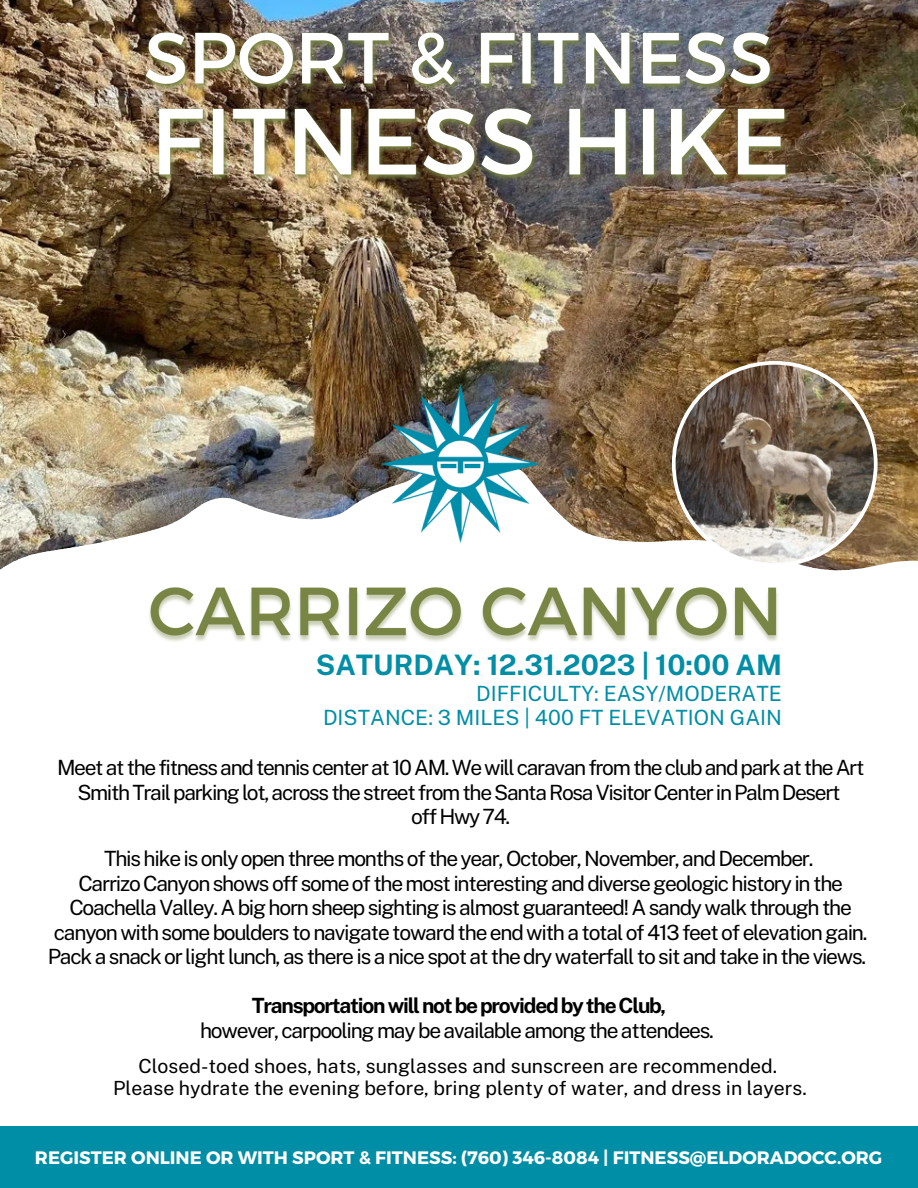
<style>
.page{position:relative;width:918px;height:1188px;background:#fff}
.page>*{position:absolute;margin:0;border:0;box-sizing:border-box;transform-origin:0 0}
.t1{font:700 28.2px "Public Sans";color:#008ea6}
.t2{font:21px/24.5px "Public Sans";letter-spacing:-.06em;color:#000;text-align:center}
.t3{font:21px "Public Sans";color:#008ea6}
.t4{font:700 21px "Public Sans";letter-spacing:-.06em;color:#000}
.t5{font:19.5px "Public Sans";color:#000}
.t6{font:700 18px "Montserrat";color:#fff}
</style>
<div class="page">
<img style="left:0;top:0;width:918px;height:437px">
<img style="left:0;top:437px;width:918px;height:134px">
<img style="left:382px;top:385px;width:157px;height:158px">
<div style="left:0;top:1126px;width:918px;height:62px;background:#008ea6"></div>
<img style="left:144px;top:567px;width:657px;height:75px">
<img style="left:120px;top:13px;width:676px;height:180px">
<img style="left:672px;top:361px;width:206px;height:206px">
<p class="t1" style="left:316px;top:648px;width:468px">SATURDAY: 12.31.2023 | 10:00 AM</p>
<p class="t3" style="left:476px;top:681px;width:307px">DIFFICULTY: EASY/MODERATE</p>
<p class="t3" style="left:323px;top:705px;width:460px">DISTANCE: 3 MILES | 400 FT ELEVATION GAIN</p>
<p class="t2" style="left:57px;top:755px;width:809px">Meet at the fitness and tennis center at 10 AM. We will caravan from the club and park at the Art<br>Smith Trail parking lot, across the street from the Santa Rosa Visitor Center in Palm Desert</p>
<p class="t2" style="left:411px;top:804px;width:101px">off Hwy 74.</p>
<p class="t2" style="left:104px;top:846px;width:711px">This hike is only open three months of the year, October, November, and December.</p>
<p class="t2" style="left:48px;top:871px;width:821px">Carrizo Canyon shows off some of the most interesting and diverse geologic history in the Coachella Valley. A big horn sheep sighting is almost guaranteed! A sandy walk through the canyon with some boulders to navigate toward the end with a total of 413 feet of elevation gain.<br>Pack a snack or light lunch, as there is a nice spot at the dry waterfall to sit and take in the views.</p>
<p class="t4" style="left:252px;top:993px;width:416px">TransportationwillnotbeprovidedbytheClub,</p>
<p class="t2" style="left:200px;top:1018px;width:515px">however, carpooling may be available among the attendees.</p>
<p class="t5" style="left:138px;top:1054px;width:640px">Closed-toed shoes, hats, sunglasses and sunscreen are recommended.</p>
<p class="t5" style="left:113px;top:1077px;width:695px">Please hydrate the evening before, bring plenty of water, and dress in layers.</p>
<p class="t6" style="left:35px;top:1146px;width:849px">REGISTER ONLINE OR WITH SPORT &amp; FITNESS: (760) 346-8084 | FITNESS@ELDORADOCC.ORG</p>
</div>
